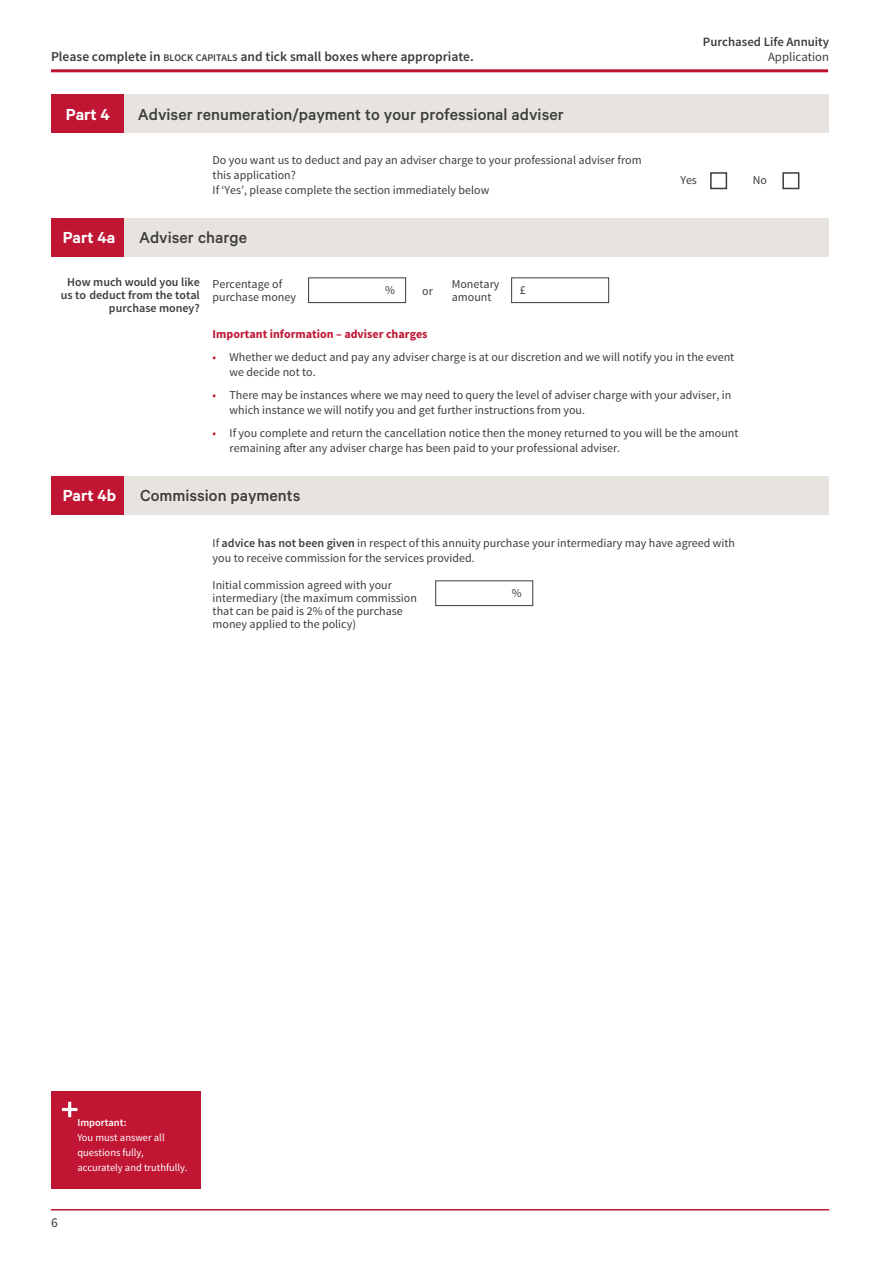
<style>
.page{position:relative;width:893px;height:1263px;background:#fff}
.page>*{position:absolute;margin:0;border:0;box-sizing:border-box;transform-origin:0 0}
.t1{font:500 18px "Calibre";color:#3c3c3b}
.t2{font:600 18px "Calibre";color:#fff}
.t3{font:600 13.5px "Source Sans Pro";color:#3c3c3b}
.t4{font:13.5px "Source Sans Pro";color:#3c3c3b}
.t5{font:600 12.75px "Source Sans Pro";color:#3c3c3b}
.t6{font:12.75px "Source Sans Pro";color:#3c3c3b}
.t7{font:12px/15px "Source Sans Pro";color:#3c3c3b}
.t8{font:600 12px/12.8px "Source Sans Pro";color:#3c3c3b;text-align:right}
.t9{font:700 12px "Source Sans Pro";color:#c01634}
.Body_small{font:10.5px/15px "Source Sans Pro";color:#fff}
.s1{font-size:10.2px}
.s2{color:#c01634}
.s3{font-weight:600}
</style>
<div class="page">
<div style="left:782px;top:172px;width:17px;height:17px;border:2px solid #3c3c3b"></div>
<div style="left:710px;top:172px;width:17px;height:17px;border:2px solid #3c3c3b"></div>
<div style="left:511px;top:277px;width:98px;height:26px;border:1px solid #3c3c3b"></div>
<div style="left:308px;top:277px;width:98px;height:26px;border:1px solid #3c3c3b"></div>
<div style="left:435px;top:580px;width:98px;height:26px;border:1px solid #3c3c3b"></div>
<hr style="left:51px;top:69px;width:777px;height:3px;background:#c01634">
<div style="left:123px;top:95px;width:706px;height:38px;background:#e7e4e0"></div>
<div style="left:51px;top:95px;width:72px;height:38px;background:#c01634"></div>
<div style="left:51px;top:1091px;width:150px;height:97px;background:#c01634"></div>
<hr style="left:68px;top:1102px;width:3px;height:15px;background:#fff">
<hr style="left:62px;top:1108px;width:15px;height:3px;background:#fff">
<hr style="left:51px;top:1209px;width:778px;height:1px;background:#c01634">
<div style="left:123px;top:218px;width:706px;height:38px;background:#e7e4e0"></div>
<div style="left:51px;top:218px;width:72px;height:38px;background:#c01634"></div>
<div style="left:123px;top:476px;width:706px;height:38px;background:#e7e4e0"></div>
<div style="left:51px;top:476px;width:72px;height:38px;background:#c01634"></div>
<p class="t5" style="left:703px;top:33px;width:128px">Purchased Life Annuity</p>
<p class="t3" style="left:51px;top:48px;width:424px">Please complete in <span class="s1">BLOCK CAPITALS</span> and tick small boxes where appropriate.</p>
<p class="t6" style="left:768px;top:49px;width:63px">Application</p>
<p class="t2" style="left:66px;top:104px;width:46px">Part 4</p>
<p class="t1" style="left:138px;top:104px;width:427px">Adviser renumeration/payment to your professional adviser</p>
<p class="t7" style="left:213px;top:153px;width:431px">Do you want us to deduct and pay an adviser charge to your professional adviser from this application?</p>
<p class="t7" style="left:213px;top:183px;width:278px">If ‘Yes’, please complete the section immediately below</p>
<p class="t2" style="left:63px;top:227px;width:54px">Part 4a</p>
<p class="t1" style="left:139px;top:227px;width:109px">Adviser charge</p>
<p class="t8" style="left:61px;top:276px;width:140px">How much would you like us to deduct from the total purchase money?</p>
<p class="t7" style="left:422px;top:283px;width:12px">or</p>
<p class="t7" style="left:452px;top:278px;width:49px;line-height:12.8px">Monetary amount</p>
<p class="t7" style="left:520px;top:283px;width:7px">£</p>
<p class="t7" style="left:213px;top:278px;width:85px;line-height:12.8px">Percentage of purchase money</p>
<p class="t7" style="left:385px;top:283px;width:11px">%</p>
<p class="t7" style="left:680px;top:173px;width:18px">Yes</p>
<p class="t7" style="left:753px;top:173px;width:16px">No</p>
<p class="t9" style="left:213px;top:326px;width:216px">Important information – adviser charges</p>
<p class="t7" style="left:230px;top:349px;width:506px;text-indent:-17px"><span class="s2">•</span> Whether we deduct and pay any adviser charge is at our discretion and we will notify you in the event we decide not to.</p>
<p class="t7" style="left:230px;top:388px;width:503px;text-indent:-17px"><span class="s2">•</span> There may be instances where we may need to query the level of adviser charge with your adviser, in which instance we will notify you and get further instructions from you.</p>
<p class="t7" style="left:230px;top:426px;width:510px;text-indent:-17px"><span class="s2">•</span> If you complete and return the cancellation notice then the money returned to you will be the amount remaining after any adviser charge has been paid to your professional adviser.</p>
<p class="t2" style="left:63px;top:485px;width:55px">Part 4b</p>
<p class="t1" style="left:140px;top:485px;width:162px">Commission payments</p>
<p class="t7" style="left:213px;top:536px;width:524px">If <span class="s3">advice has not been given</span> in respect of this annuity purchase your intermediary may have agreed with you to receive commission for the services provided.</p>
<p class="t7" style="left:213px;top:579px;width:206px;line-height:12.8px">Initial commission agreed with your intermediary (the maximum commission that can be paid is 2% of the purchase money applied to the policy)</p>
<p class="t7" style="left:512px;top:586px;width:11px">%</p>
<p class="t4" style="left:51px;top:1214px;width:8px">6</p>
<p class="Body_small" style="left:77px;top:1115px;width:111px"><span class="s3">Important:<br></span>You must answer all questions fully, accurately and truthfully.</p>
</div>
